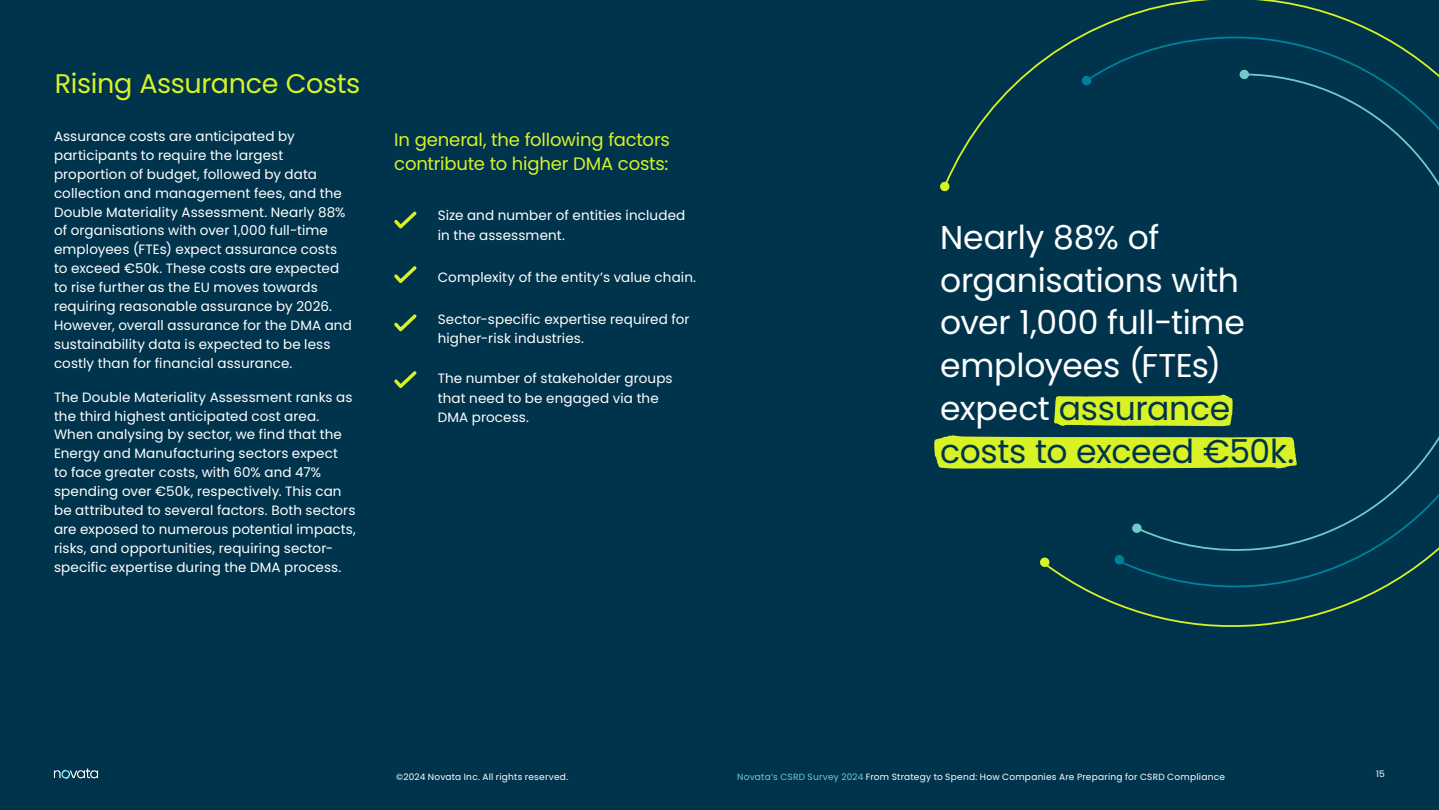
<style>
.page{position:relative;width:1439px;height:810px;background:#fff}
.page>*{position:absolute;margin:0;border:0;box-sizing:border-box;transform-origin:0 0}
.t1{font:33px/42.9px "Poppins";letter-spacing:-.01em;color:#fff}
.t2{font:27px "Poppins";letter-spacing:-.01em;color:#d8f225}
.t3{font:18px/24px "Poppins";letter-spacing:-.01em;color:#d8f225}
.t4{font:13.5px/18.9px "Poppins";letter-spacing:.01em;color:#fff}
.t5{font:9px "Poppins";letter-spacing:.025em;color:#fff}
.s1{color:#00344d}
.s2{color:#72c9ca}
</style>
<div class="page">
<div style="left:0;top:0;width:1438px;height:810px;background:#00344d"></div>
<svg style="left:394px;top:212px;width:22px;height:16px"></svg>
<svg style="left:394px;top:266px;width:22px;height:17px"></svg>
<svg style="left:394px;top:314px;width:22px;height:17px"></svg>
<svg style="left:394px;top:371px;width:22px;height:17px"></svg>
<svg style="left:934px;top:438px;width:8px;height:30px"></svg>
<img style="left:53px;top:768px;width:46px;height:11px">
<svg style="left:942px;top:0;width:438px;height:627px"></svg>
<div style="left:940px;top:182px;width:9px;height:9px;background:#d8f225;border-radius:50%"></div>
<svg style="left:1084px;top:25px;width:354px;height:565px"></svg>
<div style="left:1081px;top:76px;width:10px;height:10px;background:#008099;border-radius:50%"></div>
<div style="left:1132px;top:523px;width:9px;height:10px;background:#72c9ca;border-radius:50%"></div>
<div style="left:1114px;top:555px;width:10px;height:9px;background:#008099;border-radius:50%"></div>
<div style="left:1040px;top:558px;width:9px;height:9px;background:#d9f226;border-radius:50%"></div>
<h2 class="t2" style="left:55px;top:68px;width:307px">Rising Assurance Costs</h2>
<p class="t4" style="left:54px;top:127px;width:299px">Assurance costs are anticipated by participants to require the largest proportion of budget, followed by data collection and management fees, and the Double Materiality Assessment. Nearly 88% of organisations with over 1,000 full-time employees (FTEs) expect assurance costs to exceed €50k. These costs are expected to rise further as the EU moves towards requiring reasonable assurance by 2026.<br>However, overall assurance for the DMA and sustainability data is expected to be less costly than for financial assurance.</p>
<p class="t4" style="left:54px;top:388px;width:303px">The Double Materiality Assessment ranks as the third highest anticipated cost area.<br>When analysing by sector, we find that the Energy and Manufacturing sectors expect<br>to face greater costs, with 60% and 47% spending over €50k, respectively. This can be attributed to several factors. Both sectors are exposed to numerous potential impacts, risks, and opportunities, requiring sector&shy;specific expertise during the DMA process.</p>
<h3 class="t3" style="left:394px;top:127px;width:277px">In general, the following factors contribute to higher DMA costs:</h3>
<p class="t4" style="left:438px;top:206px;width:249px;line-height:19.5px">Size and number of entities included in the assessment.</p>
<p class="t4" style="left:438px;top:268px;width:260px">Complexity of the entity’s value chain.</p>
<p class="t4" style="left:438px;top:309px;width:253px;line-height:19.5px">Sector-specific expertise required for higher-risk industries.</p>
<p class="t4" style="left:438px;top:369px;width:236px;line-height:19.5px">The number of stakeholder groups that need to be engaged via the<br>DMA process.</p>
<h1 class="t1" style="left:940px;top:216px;width:356px">Nearly 88% of organisations with over 1,000 full-time employees (FTEs) expect <span class="s1">assurance costs to exceed €50k.</span></h1>
<p class="t5" style="left:396px;top:772px;width:174px">©2024 Novata Inc. All rights reserved.</p>
<p class="t5" style="left:737px;top:772px;width:489px"><span class="s2">Novata’s CSRD Survey 2024</span> From Strategy to Spend: How Companies Are Preparing for CSRD Compliance</p>
<p class="t5" style="left:1376px;top:769px;width:10px">15</p>
</div>
